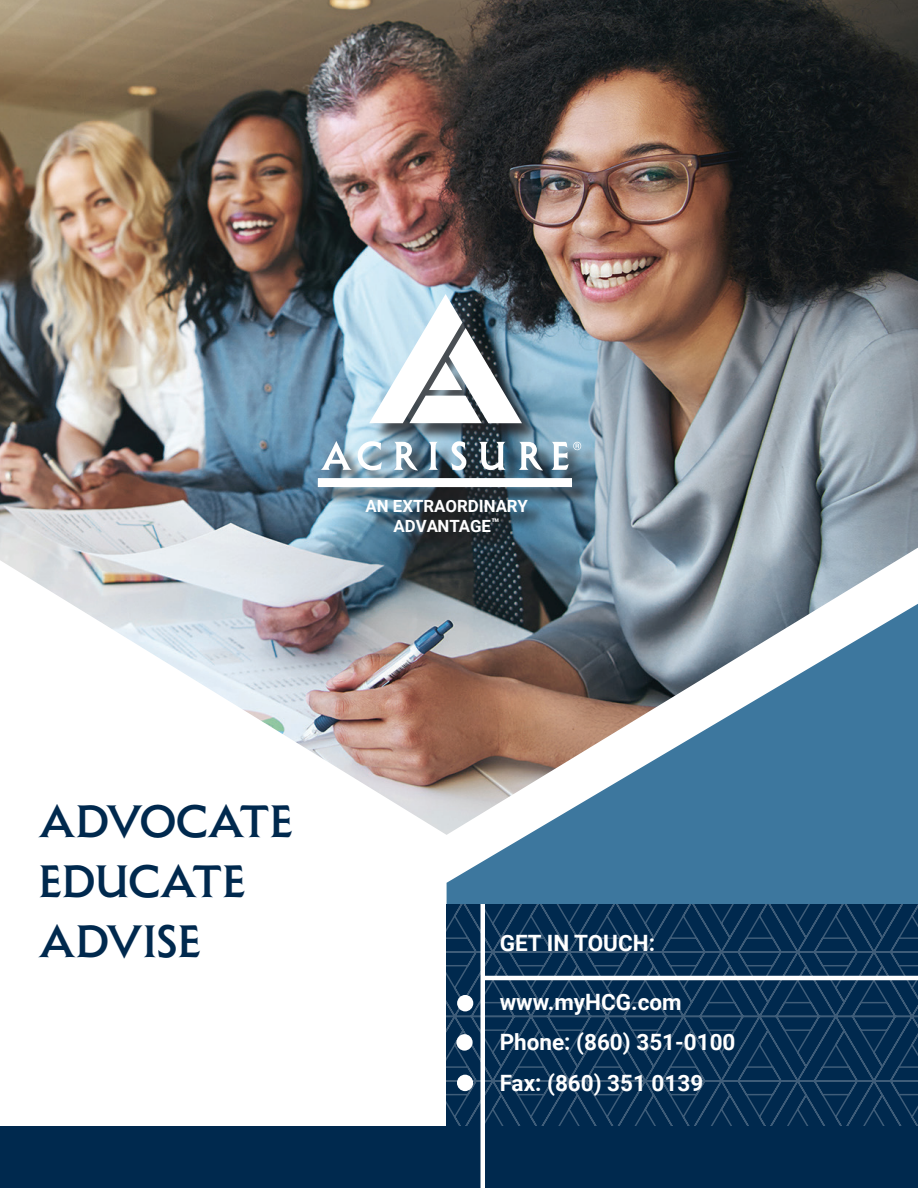
<style>
.page{position:relative;width:918px;height:1188px;background:#fff}
.page>*{position:absolute;margin:0;border:0;box-sizing:border-box;transform-origin:0 0}
.t1{font:700 45px/60px "Shango Gothic";letter-spacing:-.01em;color:#00294e;scale:1.04 1}
.t2{font:700 22.5px/40.5px "Roboto";color:#fff}
.t3{font:700 16.8px/20.2px "Roboto";color:#fff;text-align:center}
</style>
<div class="page">
<div style="left:447px;top:835px;width:471px;height:69px;background:#3d779e"></div>
<svg style="left:447px;top:904px;width:471px;height:222px;background:#0b3255"></svg>
<div style="left:0;top:1126px;width:918px;height:62px;background:#00294e"></div>
<img style="left:0;top:0;width:918px;height:835px">
<hr style="left:483px;top:976px;width:435px;height:4px;background:#fff">
<hr style="left:481px;top:904px;width:4px;height:284px;background:#fff">
<div style="left:457px;top:995px;width:16px;height:16px;background:#fff;border-radius:50%"></div>
<div style="left:456px;top:1034px;width:17px;height:17px;background:#fff;border-radius:50%"></div>
<div style="left:457px;top:1075px;width:16px;height:16px;background:#fff;border-radius:50%"></div>
<div style="left:320px;top:298px;width:279px;height:253px;background:#231f20;opacity:.75"></div>
<svg style="left:321px;top:294px;width:260px;height:176px"></svg>
<div style="left:322px;top:478px;width:246px;height:9px;background:#fff"></div>
<p class="t3" style="left:366px;top:495px;width:164px">AN EXTRAORDINARY<br>ADVANTAGE<sup>™</sup></p>
<h1 class="t1" style="left:38px;top:793px;width:246px">ADVOCATE<br>EDUCATE<br>ADVISE</h1>
<p class="t2" style="left:500px;top:922px;width:157px">GET IN TOUCH:</p>
<p class="t2" style="left:500px;top:981px;width:237px">www.myHCG.com<br>Phone: (860) 351-0100<br>Fax: (860) 351 0139</p>
</div>
